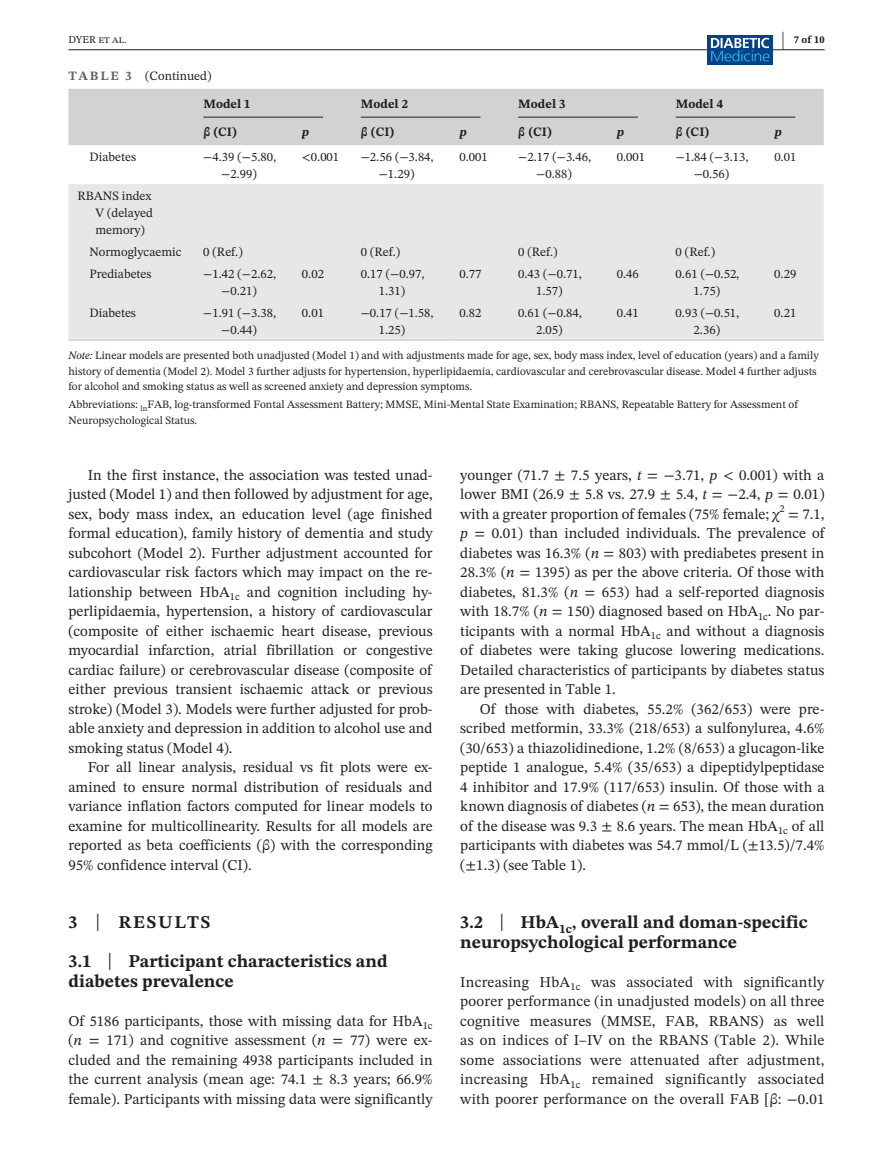
<style>
.page{position:relative;width:893px;height:1174px;background:#fff}
.page>*{position:absolute;margin:0;border:0;box-sizing:border-box;transform-origin:0 0}
.t1{font:700 21px "STIX Two Text";color:#231f20;scale:.42 1}
.t2{font:700 18px/39px "STIX Two Text";color:#231f20}
.t3{font:15px/19.5px "STIX Two Text";color:#231f20;text-align:justify}
.t4{font:12.75px/17.2px "STIX Two Text";color:#231f20;text-align:center}
.t5{font:700 12.75px "STIX Two Text";color:#231f20}
.t6{font:italic 700 12.75px "STIX Two Text";color:#231f20}
.t7{font:11.25px/15.8px "STIX Two Text";color:#231f20}
.t8{font:10.5px "STIX Two Text";color:#231f20}
.t9{font:700 10.5px "STIX Two Text";color:#231f20}
.s1{font-weight:700;color:#636366}
.s2{font-style:italic}
.s3{font-weight:400;font-size:23.7px}
</style>
<div class="page">
<hr style="left:68px;top:49px;width:756px;height:1px;background:#231f20">
<div style="left:707px;top:35px;width:65px;height:30px;background:#054286"></div>
<svg style="left:711px;top:38px;width:58px;height:23px"></svg>
<div style="left:68px;top:89px;width:756px;height:56px;background:#d1d2d4"></div>
<div style="left:68px;top:184px;width:756px;height:155px;background:#e6e7e9"></div>
<hr style="left:68px;top:339px;width:126px;height:2px;background:#d1d2d4">
<hr style="left:194px;top:339px;width:99px;height:2px;background:#d1d2d4">
<hr style="left:293px;top:339px;width:59px;height:2px;background:#d1d2d4">
<hr style="left:352px;top:339px;width:98px;height:2px;background:#d1d2d4">
<hr style="left:450px;top:339px;width:59px;height:2px;background:#d1d2d4">
<hr style="left:509px;top:339px;width:99px;height:2px;background:#d1d2d4">
<hr style="left:608px;top:339px;width:59px;height:2px;background:#d1d2d4">
<hr style="left:667px;top:339px;width:98px;height:2px;background:#d1d2d4">
<hr style="left:765px;top:339px;width:59px;height:2px;background:#d1d2d4">
<hr style="left:203px;top:117px;width:120px;height:1px;background:#231f20">
<hr style="left:361px;top:117px;width:119px;height:1px;background:#231f20">
<hr style="left:518px;top:117px;width:120px;height:1px;background:#231f20">
<hr style="left:676px;top:117px;width:119px;height:1px;background:#231f20">
<h1 class="t1" style="left:782px;top:24px;width:8px">|</h1>
<p class="t8" style="left:68px;top:32px;width:60px">DYER et al.</p>
<p class="t9" style="left:794px;top:32px;width:32px">7 of 10</p>
<p class="t4" style="left:68px;top:67px;width:144px"><span class="s1">TABLE 3</span> (Continued)</p>
<p class="t5" style="left:203px;top:94px;width:49px">Model 1</p>
<p class="t5" style="left:361px;top:94px;width:49px">Model 2</p>
<p class="t5" style="left:518px;top:94px;width:49px">Model 3</p>
<p class="t5" style="left:676px;top:94px;width:49px">Model 4</p>
<p class="t5" style="left:203px;top:123px;width:35px">β (CI)</p>
<p class="t5" style="left:361px;top:123px;width:35px">β (CI)</p>
<p class="t5" style="left:518px;top:123px;width:35px">β (CI)</p>
<p class="t5" style="left:676px;top:123px;width:35px">β (CI)</p>
<p class="t6" style="left:774px;top:123px;width:9px">p</p>
<p class="t6" style="left:302px;top:123px;width:9px">p</p>
<p class="t6" style="left:459px;top:123px;width:9px">p</p>
<p class="t6" style="left:617px;top:123px;width:9px">p</p>
<p class="t4" style="left:89px;top:148px;width:48px">Diabetes</p>
<p class="t4" style="left:203px;top:148px;width:74px">−4.39 (−5.80, −2.99)</p>
<p class="t4" style="left:302px;top:148px;width:39px">&lt;0.001</p>
<p class="t4" style="left:361px;top:148px;width:74px">−2.56 (−3.84, −1.29)</p>
<p class="t4" style="left:459px;top:148px;width:30px">0.001</p>
<p class="t4" style="left:518px;top:148px;width:74px">−2.17 (−3.46, −0.88)</p>
<p class="t4" style="left:617px;top:148px;width:30px">0.001</p>
<p class="t4" style="left:676px;top:148px;width:74px">−1.84 (−3.13, −0.56)</p>
<p class="t4" style="left:774px;top:148px;width:24px">0.01</p>
<p class="t4" style="left:95px;top:187px;width:59px;text-align:justify;text-indent:-18px">RBANS index V (delayed memory)</p>
<p class="t4" style="left:89px;top:243px;width:94px">Normoglycaemic</p>
<p class="t4" style="left:203px;top:243px;width:41px">0 (Ref.)</p>
<p class="t4" style="left:361px;top:243px;width:41px">0 (Ref.)</p>
<p class="t4" style="left:518px;top:243px;width:41px">0 (Ref.)</p>
<p class="t4" style="left:676px;top:243px;width:41px">0 (Ref.)</p>
<p class="t4" style="left:89px;top:265px;width:64px">Prediabetes</p>
<p class="t4" style="left:203px;top:265px;width:74px">−1.42 (−2.62, −0.21)</p>
<p class="t4" style="left:302px;top:265px;width:24px">0.02</p>
<p class="t4" style="left:361px;top:265px;width:65px">0.17 (−0.97,<br>1.31)</p>
<p class="t4" style="left:459px;top:265px;width:24px">0.77</p>
<p class="t4" style="left:518px;top:265px;width:65px">0.43 (−0.71,<br>1.57)</p>
<p class="t4" style="left:617px;top:265px;width:24px">0.46</p>
<p class="t4" style="left:676px;top:265px;width:65px">0.61 (−0.52,<br>1.75)</p>
<p class="t4" style="left:774px;top:265px;width:24px">0.29</p>
<p class="t4" style="left:89px;top:304px;width:48px">Diabetes</p>
<p class="t4" style="left:203px;top:304px;width:74px">−1.91 (−3.38, −0.44)</p>
<p class="t4" style="left:302px;top:304px;width:24px">0.01</p>
<p class="t4" style="left:379px;top:304px;width:56px;text-align:left;text-indent:-18px">−0.17 (−1.58,<br>1.25)</p>
<p class="t4" style="left:459px;top:304px;width:24px">0.82</p>
<p class="t4" style="left:518px;top:304px;width:65px">0.61 (−0.84,<br>2.05)</p>
<p class="t4" style="left:617px;top:304px;width:24px">0.41</p>
<p class="t4" style="left:676px;top:304px;width:65px">0.93 (−0.51,<br>2.36)</p>
<p class="t4" style="left:774px;top:304px;width:24px">0.21</p>
<p class="t7" style="left:68px;top:347px;width:752px"><span class="s2">Note:</span> Linear models are presented both unadjusted (Model 1) and with adjustments made for age, sex, body mass index, level of education (years) and a family history of dementia (Model 2). Model 3 further adjusts for hypertension, hyperlipidaemia, cardiovascular and cerebrovascular disease. Model 4 further adjusts for alcohol and smoking status as well as screened anxiety and depression symptoms.</p>
<p class="t7" style="left:68px;top:397px;width:731px">Abbreviations: <sub>ln</sub>FAB, log-transformed Fontal Assessment Battery; MMSE, Mini-Mental State Examination; RBANS, Repeatable Battery for Assessment of<br>Neuropsychological Status.</p>
<p class="t3" style="left:68px;top:465px;width:366px;text-indent:20px">In the first instance, the association was tested unad&shy;justed (Model 1) and then followed by adjustment for age, sex, body mass index, an education level (age finished formal education), family history of dementia and study subcohort (Model 2). Further adjustment accounted for cardiovascular risk factors which may impact on the re&shy;lationship between HbA<sub>1c</sub> and cognition including hy&shy;perlipidaemia, hypertension, a history of cardiovascular (composite of either ischaemic heart disease, previous myocardial infarction, atrial fibrillation or congestive cardiac failure) or cerebrovascular disease (composite of either previous transient ischaemic attack or previous stroke) (Model 3). Models were further adjusted for prob&shy;able anxiety and depression in addition to alcohol use and smoking status (Model 4).</p>
<p class="t3" style="left:68px;top:757px;width:366px;text-indent:20px">For all linear analysis, residual vs fit plots were ex&shy;amined to ensure normal distribution of residuals and variance inflation factors computed for linear models to examine for multicollinearity. Results for all models are reported as beta coefficients (β) with the corresponding 95% confidence interval (CI).</p>
<p class="t2" style="left:68px;top:903px;width:321px">3 <span class="s3">|</span> RESULTS<br>3.1 <span class="s3">|</span> Participant characteristics and</p>
<p class="t2" style="left:68px;top:962px;width:167px">diabetes prevalence</p>
<p class="t3" style="left:68px;top:1011px;width:366px">Of 5186 participants, those with missing data for HbA<sub>1c </sub>(<span class="s2">n</span> = 171) and cognitive assessment (<span class="s2">n</span> = 77) were ex&shy;cluded and the remaining 4938 participants included in the current analysis (mean age: 74.1 ± 8.3 years; 66.9% female). Participants with missing data were significantly</p>
<p class="t3" style="left:460px;top:465px;width:366px">younger (71.7 ± 7.5 years, <span class="s2">t</span> = −3.71, <span class="s2">p</span> &lt; 0.001) with a lower BMI (26.9 ± 5.8 vs. 27.9 ± 5.4, <span class="s2">t</span> = −2.4, <span class="s2">p</span> = 0.01) with a greater proportion of females (75% female; χ</p>
<p class="t8" style="left:779px;top:501px;width:7px">2</p>
<p class="t3" style="left:460px;top:504px;width:366px;text-indent:328px">= 7.1, <span class="s2">p</span> = 0.01) than included individuals. The prevalence of diabetes was 16.3% (<span class="s2">n</span> = 803) with prediabetes present in 28.3% (<span class="s2">n</span> = 1395) as per the above criteria. Of those with diabetes, 81.3% (<span class="s2">n</span> = 653) had a self-reported diagnosis with 18.7% (<span class="s2">n</span> = 150) diagnosed based on HbA<sub>1c</sub>. No par&shy;ticipants with a normal HbA<sub>1c</sub> and without a diagnosis of diabetes were taking glucose lowering medications.<br>Detailed characteristics of participants by diabetes status are presented in Table 1.</p>
<p class="t3" style="left:460px;top:699px;width:366px;text-indent:20px">Of those with diabetes, 55.2% (362/653) were pre&shy;scribed metformin, 33.3% (218/653) a sulfonylurea, 4.6% (30/653) a thiazolidinedione, 1.2% (8/653) a glucagon-like peptide 1 analogue, 5.4% (35/653) a dipeptidylpeptidase 4 inhibitor and 17.9% (117/653) insulin. Of those with a known diagnosis of diabetes (<span class="s2">n</span> = 653), the mean duration of the disease was 9.3 ± 8.6 years. The mean HbA<sub>1c</sub> of all participants with diabetes was 54.7 mmol/L (±13.5)/7.4% (±1.3) (see Table 1).</p>
<p class="t2" style="left:460px;top:913px;width:349px;line-height:19.5px">3.2 <span class="s3">|</span> HbA<sub>1c</sub>, overall and doman-specific neuropsychological performance</p>
<p class="t3" style="left:460px;top:972px;width:366px">Increasing HbA<sub>1c</sub> was associated with significantly poorer performance (in unadjusted models) on all three cognitive measures (MMSE, FAB, RBANS) as well as on indices of I–IV on the RBANS (Table 2). While some associations were attenuated after adjustment, increasing HbA<sub>1c</sub> remained significantly associated with poorer performance on the overall FAB [β: −0.01</p>
</div>
